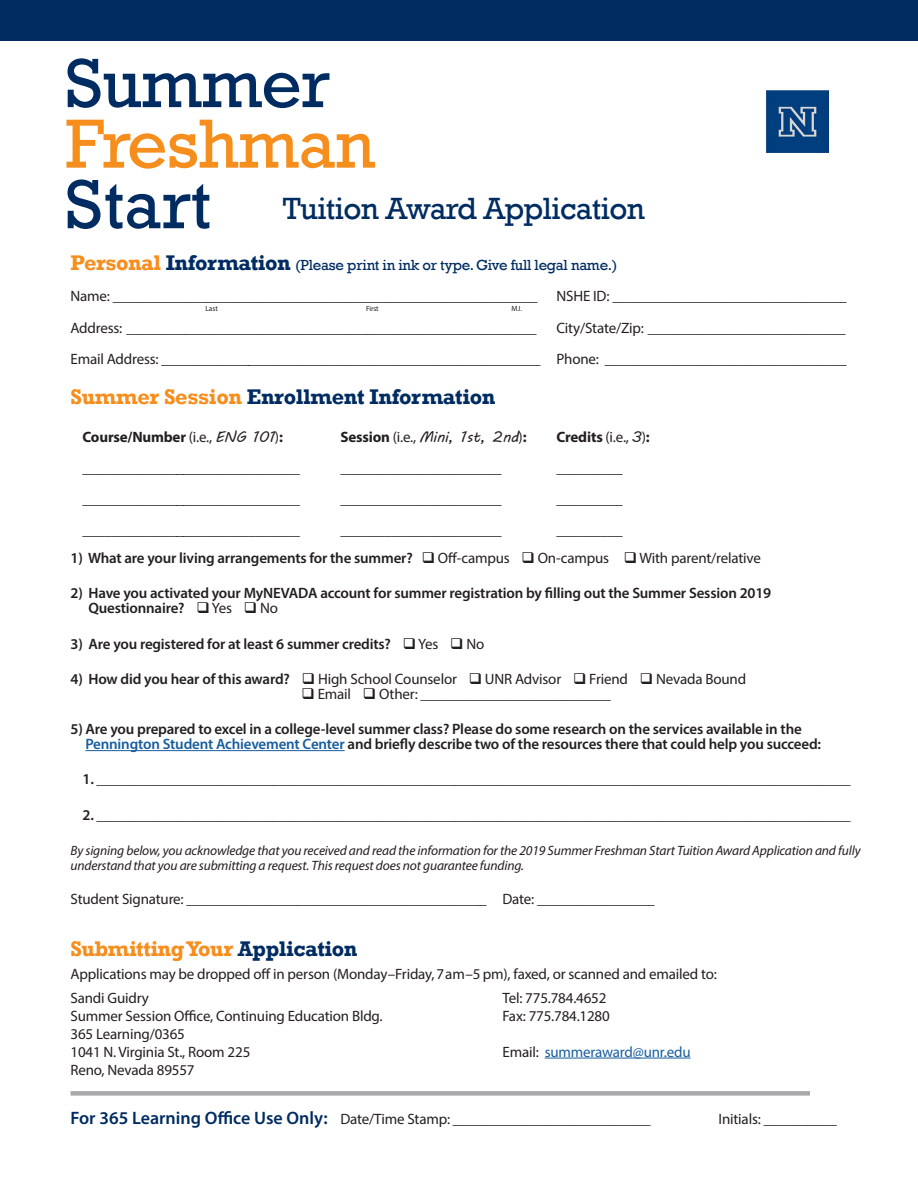
<style>
.page{position:relative;width:918px;height:1188px;background:#fff}
.page>*{position:absolute;margin:0;border:0;box-sizing:border-box;transform-origin:0 0}
.t1{font:70.65px/60.6px "Rockwell";letter-spacing:-.01em;color:#002c62}
.FS_Subheads{font:31.5px "Rockwell";letter-spacing:-.02em;color:#002c62}
.FS_Text{font:700 21.75px "Rockwell";letter-spacing:-.015em;color:#002c62}
.FS_Subheads-2{font:700 21.75px "Rockwell";letter-spacing:-.02em;color:#f68e1e}
.FS_Text-2{font:15px "Myriad Pro";letter-spacing:-.01em;color:#231f20}
.FS_Text-3{font:600 15px/15px "Myriad Pro";letter-spacing:-.01em;color:#231f20}
.FS_Sub_Text{font:15px "Myriad Pro";letter-spacing:-.01em;color:#231f20}
.FS_Subheads-3{font:15px "Rockwell";letter-spacing:-.02em;color:#002c62}
.FS_Text-4{font:700 15px "Myriad Pro";letter-spacing:-.01em;color:#231f20}
.FS_Text-5{font:15px "MV Boli";letter-spacing:-.01em;color:#231f20}
.FS_Text-6{font:15px "Myriad Pro";letter-spacing:-.01em;color:#175d9e}
.FS_Text-7{font:italic 13.5px/15px "Myriad Pro";letter-spacing:-.01em;color:#231f20}
.FS_Text-8{font:7.5px "Myriad Pro";letter-spacing:-.01em;color:#231f20}
.s1{color:#f68e1e}
.s2{font-weight:700;font-size:21.75px;color:#f68e1e}
.s3{font-weight:700;font-size:21.75px}
.s4{font-weight:400}
.s5{font-family:"MV Boli";font-weight:400}
.s6{font-family:"Myriad Pro";font-weight:700}
.s7{font-family:"Myriad Pro"}
.s8{font-weight:600}
.s9{color:#175d9e}
.s10{color:#002c62}
.s11{color:#231f20}
.s12{font-weight:600;font-size:18px;color:#002c62}
</style>
<div class="page">
<hr style="left:85px;top:750px;width:260px;height:1px;background:#175d9e">
<hr style="left:545px;top:1058px;width:146px;height:1px;background:#175d9e">
<div style="left:70px;top:1091px;width:740px;height:5px;background:#a8a9ad"></div>
<div style="left:0;top:0;width:918px;height:40px;background:#002c62"></div>
<img style="left:767px;top:91px;width:62px;height:61px">
<p class="t1" style="left:65px;top:54px;width:312px">Summer<br><span class="s1">Freshman<br></span>Start</p>
<p class="FS_Subheads" style="left:283px;top:190px;width:363px">Tuition Award Application</p>
<p class="FS_Subheads-3" style="left:70px;top:256px;width:548px"><span class="s2">Personal</span> <span class="s3">Information</span> (Please print in ink or type. Give full legal name.)</p>
<p class="FS_Text-2" style="left:70px;top:287px;width:469px">Name: __________________________________________________________</p>
<p class="FS_Text-2" style="left:556px;top:287px;width:292px">NSHE ID: ________________________________</p>
<p class="FS_Text-8" style="left:206px;top:304px;width:14px">Last</p>
<p class="FS_Text-8" style="left:366px;top:304px;width:14px">First</p>
<p class="FS_Text-8" style="left:512px;top:304px;width:12px">M.I.</p>
<p class="FS_Text-2" style="left:70px;top:319px;width:468px">Address: ________________________________________________________</p>
<p class="FS_Text-2" style="left:556px;top:319px;width:291px">City/State/Zip: ___________________________</p>
<p class="FS_Text-2" style="left:70px;top:350px;width:778px">Email Address: ____________________________________________________ Phone: _________________________________</p>
<p class="FS_Text" style="left:70px;top:384px;width:427px"><span class="s1">Summer Session</span> Enrollment Information</p>
<p class="FS_Text-4" style="left:83px;top:427px;width:202px">Course/Number <span class="s4">(i.e.,</span> <span class="s5">ENG 101</span><span class="s4">)</span>:</p>
<p class="FS_Text-5" style="left:341px;top:427px;width:188px"><span class="s6">Session</span> <span class="s7">(i.e.,</span> Mini, 1st, 2nd<span class="s7">)</span><span class="s6">:</span></p>
<p class="FS_Text-4" style="left:557px;top:427px;width:95px">Credits <span class="s4">(i.e.,</span> <span class="s5">3</span><span class="s4">)</span>:</p>
<p class="FS_Text-2" style="left:82px;top:459px;width:219px">______________________________</p>
<p class="FS_Text-2" style="left:340px;top:459px;width:163px">______________________</p>
<p class="FS_Text-2" style="left:556px;top:459px;width:68px">_________</p>
<p class="FS_Text-2" style="left:82px;top:490px;width:219px">______________________________</p>
<p class="FS_Text-2" style="left:340px;top:490px;width:163px">______________________</p>
<p class="FS_Text-2" style="left:556px;top:490px;width:68px">_________</p>
<p class="FS_Text-2" style="left:82px;top:521px;width:219px">______________________________</p>
<p class="FS_Text-2" style="left:340px;top:521px;width:163px">______________________</p>
<p class="FS_Text-2" style="left:556px;top:521px;width:68px">_________</p>
<p class="FS_Text-3" style="left:70px;top:550px;width:692px">1) What are your living arrangements for the summer? ❑ <span class="s4">Off-campus</span> ❑ <span class="s4">On-campus</span> ❑ <span class="s4">With parent/relative</span></p>
<p class="FS_Text-3" style="left:88px;top:585px;width:684px;text-indent:-18px">2) Have you activated your MyNEVADA account for summer registration by filling out the Summer Session 2019<br>Questionnaire? ❑ <span class="s4">Yes</span> ❑ <span class="s4">No</span></p>
<p class="FS_Text-3" style="left:70px;top:636px;width:415px">3) Are you registered for at least 6 summer credits? ❑ <span class="s4">Yes</span> ❑ <span class="s4">No</span></p>
<p class="FS_Text-2" style="left:70px;top:670px;width:677px"><span class="s8">4) How did you hear of this award?</span> ❑ High School Counselor ❑ UNR Advisor ❑ Friend ❑ Nevada Bound</p>
<p class="FS_Text-2" style="left:301px;top:685px;width:311px">❑ Email ❑ Other: __________________________</p>
<p class="FS_Text-3" style="left:85px;top:721px;width:737px;text-indent:-15px">5) Are you prepared to excel in a college-level summer class? Please do some research on the services available in the<br><span class="s9">Pennington Student Achievement Center</span> and briefly describe two of the resources there that could help you succeed:</p>
<p class="FS_Text-3" style="left:82px;top:771px;width:770px">1. _______________________________________________________________________________________________________</p>
<p class="FS_Text-3" style="left:82px;top:807px;width:770px">2. _______________________________________________________________________________________________________</p>
<p class="FS_Text-7" style="left:70px;top:843px;width:792px">By signing below, you acknowledge that you received and read the information for the 2019 Summer Freshman Start Tuition Award Application and fully understand that you are submitting a request. This request does not guarantee funding.</p>
<p class="FS_Text-2" style="left:70px;top:890px;width:586px">Student Signature: _________________________________________ Date: ________________</p>
<p class="FS_Subheads-2" style="left:70px;top:935px;width:288px">Submitting Your <span class="s10">Application</span></p>
<p class="FS_Text-2" style="left:70px;top:965px;width:648px">Applications may be dropped off in person (Monday–Friday, 7 am–5 pm), faxed, or scanned and emailed to:</p>
<p class="FS_Text-2" style="left:70px;top:988px;width:80px">Sandi Guidry</p>
<p class="FS_Text-2" style="left:503px;top:988px;width:106px">Tel: 775.784.4652</p>
<p class="FS_Text-2" style="left:70px;top:1006px;width:314px">Summer Session Office, Continuing Education Bldg.</p>
<p class="FS_Text-2" style="left:502px;top:1006px;width:109px">Fax: 775.784.1280</p>
<p class="FS_Text-2" style="left:70px;top:1024px;width:116px">365 Learning/0365</p>
<p class="FS_Text-2" style="left:70px;top:1042px;width:181px">1041 N. Virginia St., Room 225</p>
<p class="FS_Text-6" style="left:502px;top:1042px;width:190px"><span class="s11">Email:</span> summeraward@unr.edu</p>
<p class="FS_Text-2" style="left:70px;top:1060px;width:126px">Reno, Nevada 89557</p>
<p class="FS_Sub_Text" style="left:70px;top:1110px;width:582px"><span class="s12">For 365 Learning Office Use Only:</span> Date/Time Stamp: ___________________________</p>
<p class="FS_Sub_Text" style="left:718px;top:1110px;width:120px">Initials: __________</p>
</div>
